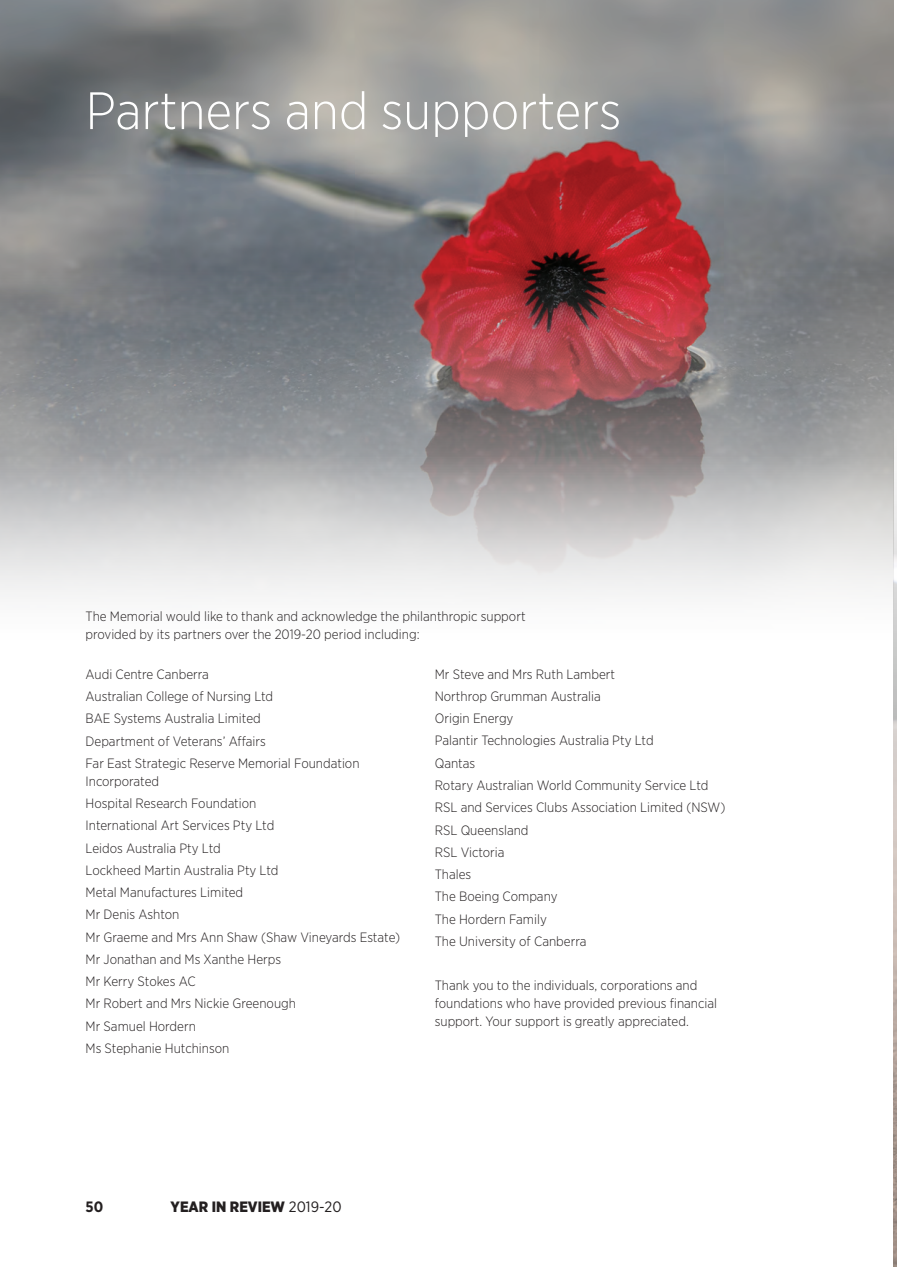
<style>
.page{position:relative;width:897px;height:1267px;background:#fff}
.page>*{position:absolute;margin:0;border:0;box-sizing:border-box;transform-origin:0 0}
.t1{font:300 52.5px "Gotham Narrow";color:#fff}
.t2{font:900 15px "Gotham Narrow";color:#231f20}
.t3{font:700 15px "Gotham Narrow";color:#231f20}
.t4{font:300 13.5px/22.2px "Gotham Narrow";color:#231f20}
.s1{font-weight:400}
</style>
<div class="page">
<img style="left:893px;top:232px;width:4px;height:1032px">
<img style="left:0;top:0;width:893px;height:597px">
<svg style="left:893px;top:1264px;width:4px;height:3px"></svg>
<h1 class="t1" style="left:86px;top:79px;width:537px">Partners and supporters</h1>
<p class="t4" style="left:86px;top:607px;width:442px;line-height:18px">The Memorial would like to thank and acknowledge the philanthropic support provided by its partners over the 2019-20 period including:</p>
<p class="t4" style="left:86px;top:663px;width:275px">Audi Centre Canberra<br>Australian College of Nursing Ltd<br>BAE Systems Australia Limited<br>Department of Veterans’ Affairs<br>Far East Strategic Reserve Memorial Foundation</p>
<p class="t4" style="left:86px;top:770px;width:316px">Incorporated<br>Hospital Research Foundation<br>International Art Services Pty Ltd<br>Leidos Australia Pty Ltd<br>Lockheed Martin Australia Pty Ltd<br>Metal Manufactures Limited<br>Mr Denis Ashton<br>Mr Graeme and Mrs Ann Shaw (Shaw Vineyards Estate)<br>Mr Jonathan and Ms Xanthe Herps<br>Mr Kerry Stokes AC<br>Mr Robert and Mrs Nickie Greenough<br>Mr Samuel Hordern<br>Ms Stephanie Hutchinson</p>
<p class="t4" style="left:435px;top:662px;width:292px">Mr Steve and Mrs Ruth Lambert<br>Northrop Grumman Australia<br>Origin Energy<br>Palantir Technologies Australia Pty Ltd<br>Qantas<br>Rotary Australian World Community Service Ltd<br>RSL and Services Clubs Association Limited (NSW)<br>RSL Queensland<br>RSL Victoria<br>Thales<br>The Boeing Company<br>The Hordern Family<br>The University of Canberra</p>
<p class="t4" style="left:435px;top:976px;width:284px;line-height:18px">Thank you to the individuals, corporations and foundations who have provided previous financial support. Your support is greatly appreciated.</p>
<p class="t3" style="left:86px;top:1197px;width:19px">50</p>
<p class="t2" style="left:171px;top:1197px;width:172px">YEAR IN REVIEW <span class="s1">2019-20</span></p>
</div>
